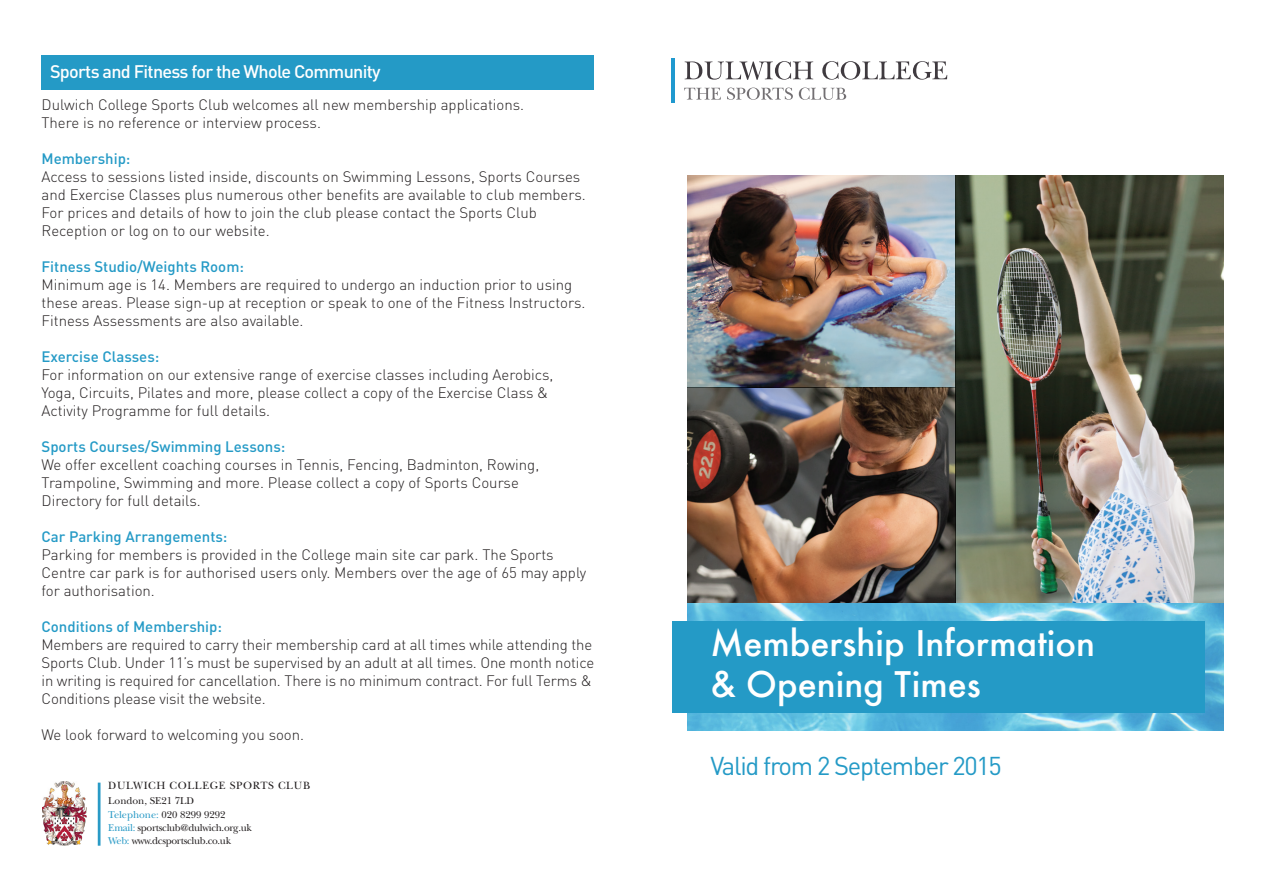
<style>
.page{position:relative;width:1263px;height:893px;background:#fff}
.page>*{position:absolute;margin:0;border:0;box-sizing:border-box;transform-origin:0 0}
.t1{font:500 34.5px/41.4px "Futura";color:#fff}
.t2{font:25.5px "DIN Pro";letter-spacing:-.05em;color:#249ac6}
.t3{font:500 18px "DIN Pro";letter-spacing:-.04em;color:#fff}
.t4{font:300 15px/18px "DIN Pro";color:#231f20}
.t5{font:500 15px "DIN Pro";color:#249ac6}
.t6{font:10.95px "New Baskerville";letter-spacing:.06em;color:#231f20}
.t7{font:10.35px/13px "New Baskerville";letter-spacing:-.03em;color:#231f20}
.s1{color:#299ac6}
</style>
<div class="page">
<svg style="left:685px;top:61px;width:128px;height:19px"></svg>
<svg style="left:822px;top:61px;width:125px;height:19px"></svg>
<svg style="left:684px;top:88px;width:37px;height:12px"></svg>
<svg style="left:727px;top:88px;width:66px;height:12px"></svg>
<svg style="left:799px;top:88px;width:47px;height:12px"></svg>
<hr style="left:671px;top:58px;width:3px;height:45px;background:#2099cf">
<div style="left:41px;top:55px;width:553px;height:34px;background:#249ac6"></div>
<img style="left:956px;top:175px;width:268px;height:429px">
<img style="left:688px;top:175px;width:268px;height:429px">
<img style="left:687px;top:604px;width:537px;height:126px">
<div style="left:672px;top:621px;width:532px;height:91px;background:#249ac6"></div>
<hr style="left:98px;top:783px;width:3px;height:63px;background:#299ac6">
<img style="left:42px;top:782px;width:44px;height:64px">
<p class="t3" style="left:50px;top:59px;width:332px">Sports and Fitness for the Whole Community</p>
<p class="t4" style="left:41px;top:95px;width:484px">Dulwich College Sports Club welcomes all new membership applications.<br>There is no reference or interview process.</p>
<p class="t5" style="left:41px;top:148px;width:91px">Membership:</p>
<p class="t4" style="left:41px;top:167px;width:546px">Access to sessions listed inside, discounts on Swimming Lessons, Sports Courses and Exercise Classes plus numerous other benefits are available to club members.<br>For prices and details of how to join the club please contact the Sports Club Reception or log on to our website.</p>
<p class="t5" style="left:41px;top:256px;width:204px">Fitness Studio/Weights Room:</p>
<p class="t4" style="left:41px;top:275px;width:545px">Minimum age is 14. Members are required to undergo an induction prior to using these areas. Please sign-up at reception or speak to one of the Fitness Instructors.<br>Fitness Assessments are also available.</p>
<p class="t5" style="left:41px;top:346px;width:119px">Exercise Classes:</p>
<p class="t4" style="left:41px;top:365px;width:513px">For information on our extensive range of exercise classes including Aerobics,<br>Yoga, Circuits, Pilates and more, please collect a copy of the Exercise Class &amp;<br>Activity Programme for full details.</p>
<p class="t5" style="left:41px;top:436px;width:245px">Sports Courses/Swimming Lessons:</p>
<p class="t4" style="left:41px;top:455px;width:499px">We offer excellent coaching courses in Tennis, Fencing, Badminton, Rowing,<br>Trampoline, Swimming and more. Please collect a copy of Sports Course<br>Directory for full details.</p>
<p class="t5" style="left:41px;top:526px;width:188px">Car Parking Arrangements:</p>
<p class="t4" style="left:41px;top:545px;width:546px">Parking for members is provided in the College main site car park. The Sports<br>Centre car park is for authorised users only. Members over the age of 65 may apply for authorisation.</p>
<p class="t5" style="left:41px;top:616px;width:182px">Conditions of Membership:</p>
<p class="t4" style="left:41px;top:635px;width:554px">Members are required to carry their membership card at all times while attending the Sports Club. Under 11’s must be supervised by an adult at all times. One month notice in writing is required for cancellation. There is no minimum contract. For full Terms &amp; Conditions please visit the website.</p>
<p class="t4" style="left:41px;top:725px;width:264px">We look forward to welcoming you soon.</p>
<p class="t6" style="left:108px;top:779px;width:203px">DULWICH COLLEGE SPORTS CLUB</p>
<p class="t7" style="left:108px;top:795px;width:145px">London, SE21 7LD<br><span class="s1">Telephone:</span> 020 8299 9292<br><span class="s1">Email:</span> sportsclub@dulwich.org.uk<br><span class="s1">Web:</span> www.dcsportsclub.co.uk</p>
<h1 class="t1" style="left:710px;top:621px;width:386px">Membership Information &amp; Opening Times</h1>
<h2 class="t2" style="left:710px;top:748px;width:293px">Valid from 2 September 2015</h2>
</div>
